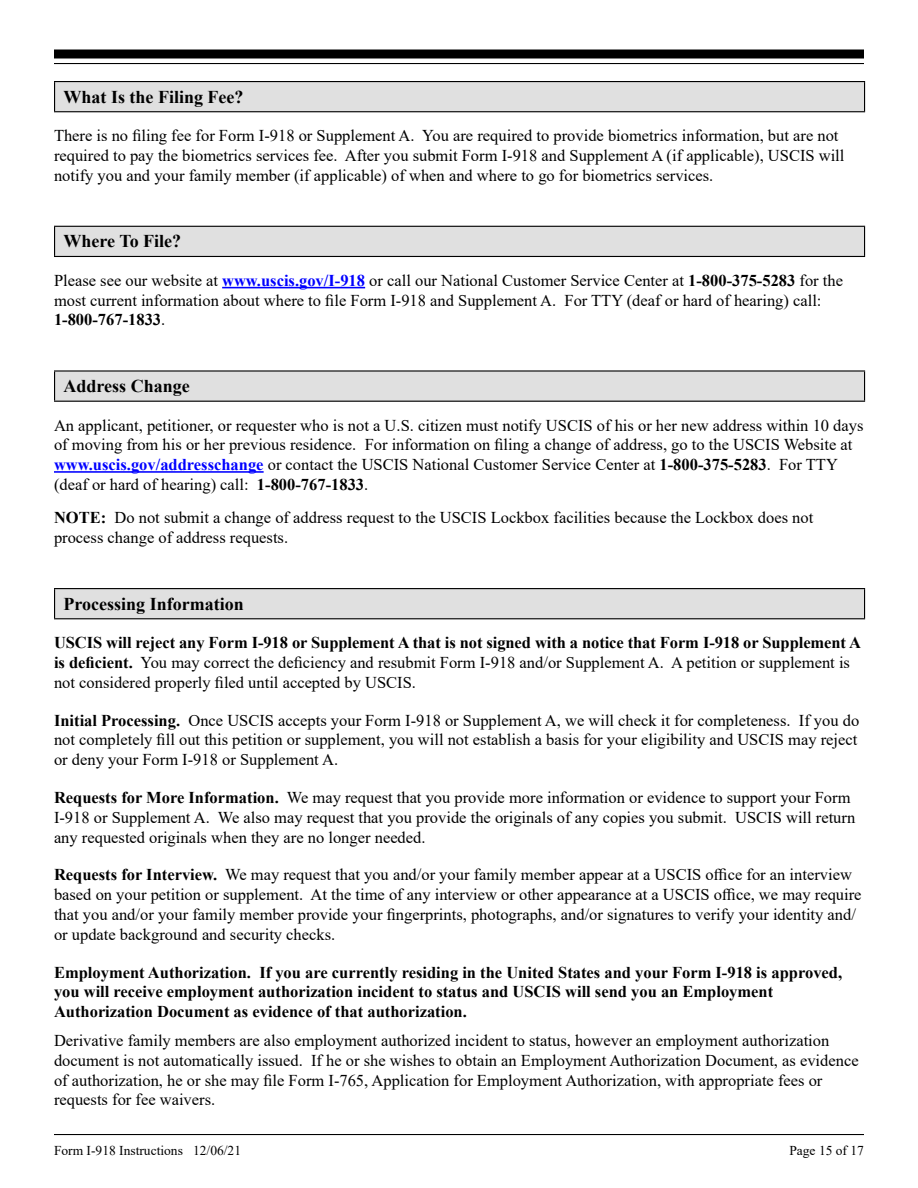
<style>
.page{position:relative;width:918px;height:1188px;background:#fff}
.page>*{position:absolute;margin:0;border:0;box-sizing:border-box;transform-origin:0 0}
.t1{font:700 18px "Times New Roman";color:#000}
.Body_1{font:16.5px/19.8px "Times New Roman";color:#000}
.Body_Lead-in{font:16.5px/19.8px "Times New Roman";color:#000}
.Body_1-2{font:700 16.5px/19.8px "Times New Roman";color:#000}
.Body_Extra_Space_1{font:16.5px/19.8px "Times New Roman";color:#000}
.t2{font:13.5px "Times New Roman";color:#000}
.s1{font-weight:700;color:#00f}
.s2{font-weight:700}
</style>
<div class="page">
<hr style="left:54px;top:1134px;width:810px;height:1px;background:#000">
<div style="left:54px;top:50px;width:810px;height:8px;background:#000"></div>
<hr style="left:54px;top:63px;width:810px;height:1px;background:#000">
<hr style="left:222px;top:287px;width:143px;height:1px;background:#00f">
<hr style="left:54px;top:471px;width:210px;height:2px;background:#00f">
<div style="left:55px;top:82px;width:810px;height:30px;background:#e0e0e0"></div>
<hr style="left:54px;top:81px;width:811px;height:1px;background:#000">
<svg style="left:54px;top:82px;width:1px;height:29px"></svg>
<svg style="left:864px;top:82px;width:1px;height:29px"></svg>
<hr style="left:54px;top:111px;width:811px;height:1px;background:#000">
<div style="left:55px;top:226px;width:810px;height:30px;background:#e0e0e0"></div>
<hr style="left:54px;top:226px;width:811px;height:1px;background:#000">
<svg style="left:54px;top:227px;width:1px;height:29px"></svg>
<svg style="left:864px;top:227px;width:1px;height:29px"></svg>
<hr style="left:54px;top:256px;width:811px;height:1px;background:#000">
<div style="left:55px;top:371px;width:810px;height:30px;background:#e0e0e0"></div>
<hr style="left:54px;top:370px;width:811px;height:2px;background:#000">
<svg style="left:54px;top:372px;width:1px;height:29px"></svg>
<svg style="left:864px;top:372px;width:1px;height:29px"></svg>
<hr style="left:54px;top:401px;width:811px;height:1px;background:#000">
<div style="left:55px;top:589px;width:810px;height:30px;background:#e0e0e0"></div>
<hr style="left:54px;top:588px;width:811px;height:1px;background:#000">
<svg style="left:54px;top:589px;width:1px;height:29px"></svg>
<svg style="left:864px;top:589px;width:1px;height:29px"></svg>
<hr style="left:54px;top:618px;width:811px;height:1px;background:#000">
<h1 class="t1" style="left:64px;top:84px;width:181px">What Is the Filing Fee?</h1>
<p class="Body_1" style="left:54px;top:125px;width:792px">There is no filing fee for Form I-918 or Supplement A. You are required to provide biometrics information, but are not required to pay the biometrics services fee. After you submit Form I-918 and Supplement A (if applicable), USCIS will notify you and your family member (if applicable) of when and where to go for biometrics services.</p>
<h1 class="t1" style="left:64px;top:228px;width:119px">Where To File?</h1>
<p class="Body_1" style="left:54px;top:270px;width:791px">Please see our website at <span class="s1">www.uscis.gov/I-918</span> or call our National Customer Service Center at <span class="s2">1-800-375-5283</span> for the most current information about where to file Form I-918 and Supplement A. For TTY (deaf or hard of hearing) call:<br><span class="s2">1-800-767-1833</span>.</p>
<h1 class="t1" style="left:64px;top:373px;width:128px">Address Change</h1>
<p class="Body_1" style="left:54px;top:415px;width:811px">An applicant, petitioner, or requester who is not a U.S. citizen must notify USCIS of his or her new address within 10 days of moving from his or her previous residence. For information on filing a change of address, go to the USCIS Website at <span class="s1">www.uscis.gov/addresschange</span> or contact the USCIS National Customer Service Center at <span class="s2">1-800-375-5283</span>. For TTY (deaf or hard of hearing) call: <span class="s2">1-800-767-1833</span>.</p>
<p class="Body_Extra_Space_1" style="left:54px;top:507px;width:761px"><span class="s2">NOTE:</span> Do not submit a change of address request to the USCIS Lockbox facilities because the Lockbox does not process change of address requests.</p>
<h1 class="t1" style="left:64px;top:591px;width:182px">Processing Information</h1>
<p class="Body_Lead-in" style="left:54px;top:632px;width:809px"><span class="s2">USCIS will reject any Form I-918 or Supplement A that is not signed with a notice that Form I-918 or Supplement A is deficient.</span> You may correct the deficiency and resubmit Form I-918 and/or Supplement A. A petition or supplement is not considered properly filed until accepted by USCIS.</p>
<p class="Body_Lead-in" style="left:54px;top:710px;width:807px;text-align:justify"><span class="s2">Initial Processing.</span> Once USCIS accepts your Form I-918 or Supplement A, we will check it for completeness. If you do not completely fill out this petition or supplement, you will not establish a basis for your eligibility and USCIS may reject or deny your Form I-918 or Supplement A.</p>
<p class="Body_Lead-in" style="left:54px;top:787px;width:803px"><span class="s2">Requests for More Information.</span> We may request that you provide more information or evidence to support your Form<br>I-918 or Supplement A. We also may request that you provide the originals of any copies you submit. USCIS will return any requested originals when they are no longer needed.</p>
<p class="Body_Lead-in" style="left:54px;top:864px;width:809px"><span class="s2">Requests for Interview.</span> We may request that you and/or your family member appear at a USCIS office for an interview based on your petition or supplement. At the time of any interview or other appearance at a USCIS office, we may require that you and/or your family member provide your fingerprints, photographs, and/or signatures to verify your identity and/ or update background and security checks.</p>
<p class="Body_1-2" style="left:54px;top:962px;width:790px">Employment Authorization. If you are currently residing in the United States and your Form I-918 is approved, you will receive employment authorization incident to status and USCIS will send you an Employment<br>Authorization Document as evidence of that authorization.</p>
<p class="Body_1" style="left:54px;top:1030px;width:806px">Derivative family members are also employment authorized incident to status, however an employment authorization document is not automatically issued. If he or she wishes to obtain an Employment Authorization Document, as evidence of authorization, he or she may file Form I-765, Application for Employment Authorization, with appropriate fees or requests for fee waivers.</p>
<p class="t2" style="left:54px;top:1141px;width:189px">Form I-918 Instructions 12/06/21</p>
<p class="t2" style="left:789px;top:1141px;width:76px">Page 15 of 17</p>
</div>
